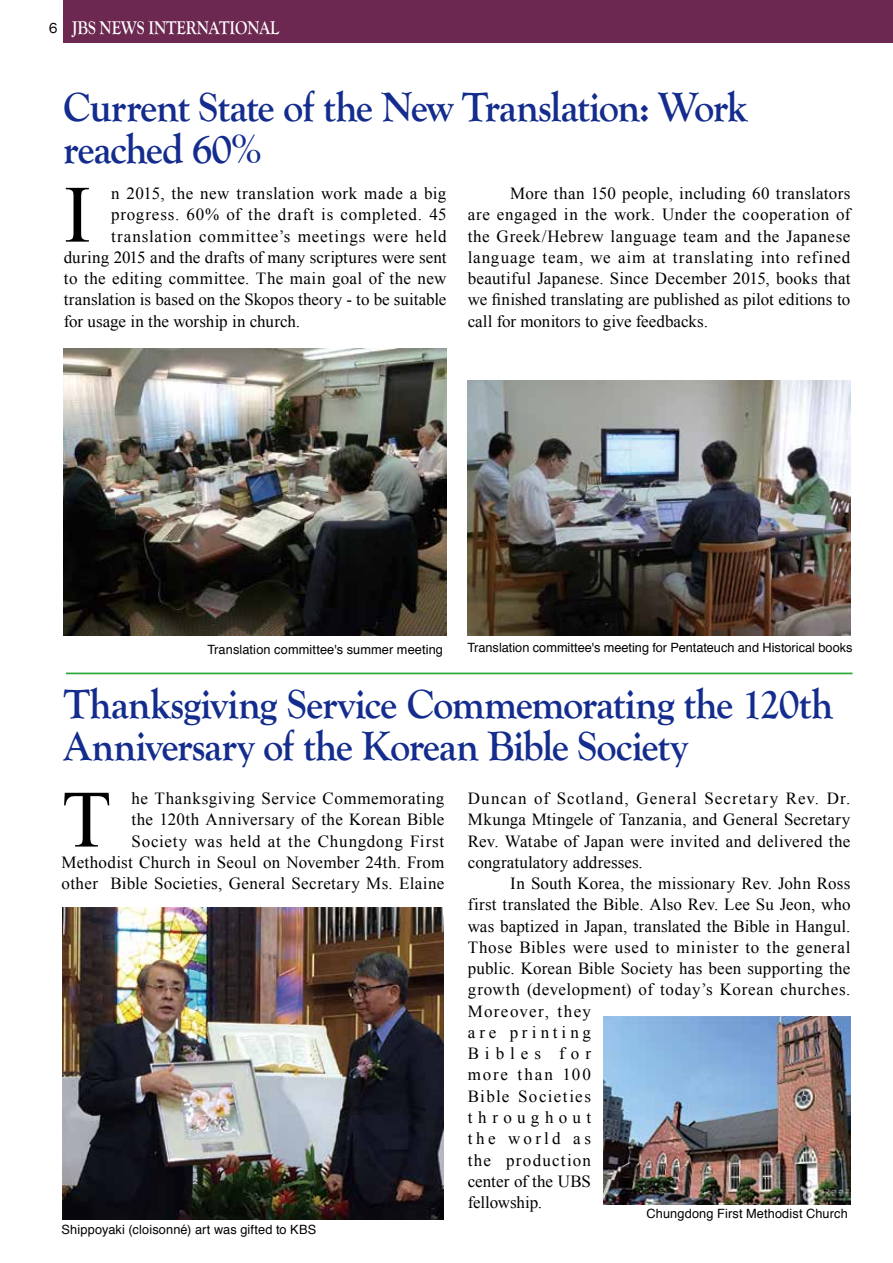
<style>
.page{position:relative;width:893px;height:1263px;background:#fff}
.page>*{position:absolute;margin:0;border:0;box-sizing:border-box;transform-origin:0 0}
.t1{font:81.3px "Times New Roman";color:#000}
.t2{font:700 42.45px/42.5px "Goudy Old Style T";letter-spacing:-.025em;color:#132c8d;scale:.95 1}
.t3{font:700 19.2px "Goudy Old Style T";color:#fff;scale:.83 1}
.t4{font:16.95px/21.3px "Times New Roman";letter-spacing:.02em;color:#000;text-align:justify}
.t5{font:16.95px "Times New Roman";letter-spacing:-.005em;color:#000}
.t6{font:16.95px "Times New Roman";letter-spacing:.05em;color:#000}
.t7{font:16.95px "Times New Roman";letter-spacing:.045em;color:#000}
.t8{font:12.75px "Helvetica";letter-spacing:.01em;color:#000}
.s1{font-family:"Franklin Gothic";font-weight:400;font-size:14.85px;color:#000}
</style>
<div class="page">
<div style="left:64px;top:0;width:829px;height:43px;background:#6c2850"></div>
<hr style="left:66px;top:672px;width:786px;height:2px;background:#2aa738">
<img style="left:64px;top:349px;width:382px;height:287px">
<img style="left:62px;top:907px;width:381px;height:312px">
<img style="left:604px;top:1016px;width:246px;height:189px">
<img style="left:468px;top:381px;width:382px;height:255px">
<p class="t3" style="left:49px;top:16px;width:279px"><span class="s1">6</span> JBS NEWS INTERNATIONAL</p>
<h2 class="t2" style="left:63px;top:86px;width:722px">Current State of the New Translation: Work reached 60%</h2>
<h1 class="t1" style="left:64px;top:160px;width:29px">I</h1>
<p class="t4" style="left:111px;top:183px;width:337px">n 2015, the new translation work made a big</p>
<p class="t7" style="left:111px;top:203px;width:337px">progress. 60% of the draft is completed. 45</p>
<p class="t6" style="left:111px;top:225px;width:337px">translation committee’s meetings were held</p>
<p class="t4" style="left:64px;top:246px;width:384px">during 2015 and the drafts of many scriptures were sent</p>
<p class="t4" style="left:64px;top:268px;width:384px">to the editing committee. The main goal of the new</p>
<p class="t5" style="left:64px;top:288px;width:384px">translation is based on the Skopos theory - to be suitable</p>
<p class="t5" style="left:64px;top:310px;width:238px">for usage in the worship in church.</p>
<p class="t4" style="left:468px;top:183px;width:384px;text-indent:43px">More than 150 people, including 60 translators are engaged in the work. Under the cooperation of the Greek/Hebrew language team and the Japanese language team, we aim at translating into refined beautiful Japanese. Since December 2015, books that we finished translating are published as pilot editions to call for monitors to give feedbacks.</p>
<p class="t8" style="left:207px;top:639px;width:237px">Translation committee's summer meeting</p>
<p class="t8" style="left:467px;top:638px;width:387px">Translation committee's meeting for Pentateuch and Historical books</p>
<h2 class="t2" style="left:64px;top:683px;width:811px">Thanksgiving Service Commemorating the 120th<br>Anniversary of the Korean Bible Society</h2>
<p class="t4" style="left:62px;top:787px;width:384px;text-align:right">he Thanksgiving Service Commemorating<br>the 120th Anniversary of the Korean Bible<br>Society was held at the Chungdong First Methodist Church in Seoul on November 24th. From other Bible Societies, General Secretary Ms. Elaine</p>
<p class="t4" style="left:468px;top:787px;width:384px">Duncan of Scotland, General Secretary Rev. Dr.<br>Mkunga Mtingele of Tanzania, and General Secretary Rev. Watabe of Japan were invited and delivered the congratulatory addresses.</p>
<h1 class="t1" style="left:62px;top:765px;width:51px">T</h1>
<p class="t4" style="left:468px;top:872px;width:384px;text-align:left;text-indent:43px">In South Korea, the missionary Rev. John Ross first translated the Bible. Also Rev. Lee Su Jeon, who was baptized in Japan, translated the Bible in Hangul.<br>Those Bibles were used to minister to the general public. Korean Bible Society has been supporting the growth (development) of today’s Korean churches.<br>Moreover, they<br>are printing<br>Bibles for<br>more than 100<br>Bible Societies<br>throughout<br>the world as<br>the production<br>center of the UBS<br>fellowship.</p>
<p class="t8" style="left:647px;top:1204px;width:203px">Chungdong First Methodist Church</p>
<p class="t8" style="left:62px;top:1220px;width:256px">Shippoyaki (cloisonné) art was gifted to KBS</p>
</div>
